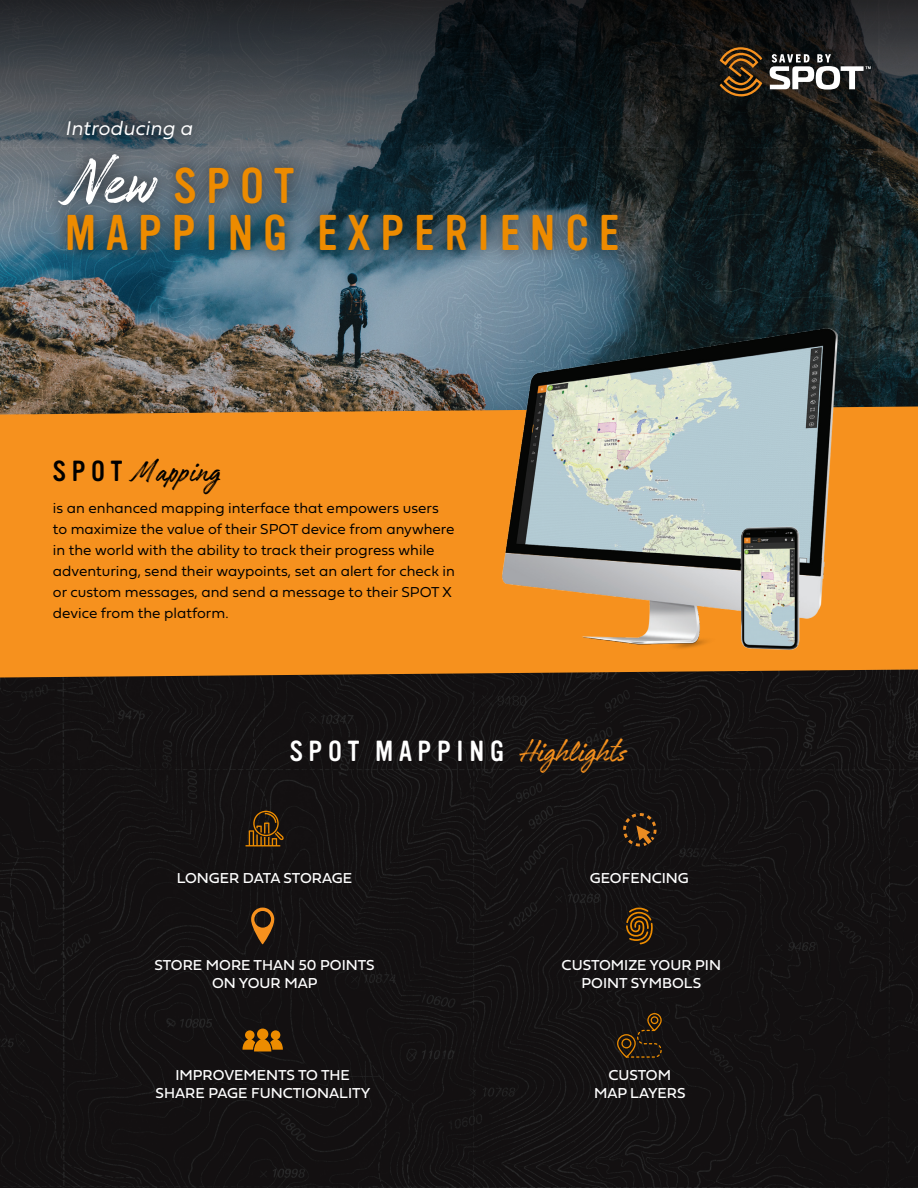
<style>
.page{position:relative;width:918px;height:1188px;background:#fff}
.page>*{position:absolute;margin:0;border:0;box-sizing:border-box;transform-origin:0 0}
.t1{font:49.2px "Vinyl OT";letter-spacing:.2em;color:#ed8b00}
.t2{font:34.5px "Authenia Textured";color:#000}
.t3{font:28.5px "Vinyl OT";letter-spacing:.2em;color:#fff}
.t4{font:italic 300 20.55px "Fieldwork";color:#fff}
.t5{font:15px/21px "Fieldwork Geo Light";color:#000}
.t6{font:15px "Fieldwork Geo Regular";color:#fff}
.s1{font-family:"Authenia Textured";font-size:76.5px;color:#fff}
.s2{font-family:"Vinyl OT";font-size:28.5px}
.s3{font-family:"Authenia Textured";font-size:34.5px;color:#f6911e}
</style>
<div class="page">
<div style="left:0;top:670px;width:918px;height:518px;background:#131011"></div>
<img style="left:0;top:259px;width:918px;height:148px">
<svg style="left:0;top:0;width:918px;height:259px;background:#23292c"></svg>
<div style="left:44px;top:106px;width:589px;height:160px;background:#231f20;opacity:.75"></div>
<div style="left:0;top:407px;width:918px;height:271px;background:#f6911e"></div>
<img style="left:500px;top:309px;width:349px;height:356px">
<svg style="left:720px;top:47px;width:42px;height:49px;background:#5c3c16"></svg>
<svg style="left:770px;top:54px;width:101px;height:36px"></svg>
<svg style="left:246px;top:811px;width:38px;height:35px"></svg>
<svg style="left:251px;top:908px;width:23px;height:36px"></svg>
<svg style="left:243px;top:1029px;width:40px;height:22px"></svg>
<svg style="left:626px;top:907px;width:27px;height:37px"></svg>
<svg style="left:623px;top:813px;width:34px;height:33px"></svg>
<img style="left:679px;top:523px;width:178px;height:133px">
<svg style="left:617px;top:1013px;width:45px;height:45px"></svg>
<p class="t4" style="left:65px;top:112px;width:129px">Introducing a</p>
<p class="t1" style="left:65px;top:159px;width:231px"><span class="s1">New</span> SPOT</p>
<p class="t1" style="left:65px;top:206px;width:556px">MAPPING EXPERIENCE</p>
<p class="t2" style="left:53px;top:454px;width:170px"><span class="s2">S P O T</span> Mapping</p>
<p class="t5" style="left:53px;top:497px;width:404px">is an enhanced mapping interface that empowers users to maximize the value of their SPOT device from anywhere in the world with the ability to track their progress while adventuring, send their waypoints, set an alert for check in or custom messages, and send a message to their SPOT X device from the platform.</p>
<p class="t3" style="left:290px;top:736px;width:338px">SPOT MAPPING <span class="s3">Highlights</span></p>
<p class="t6" style="left:177px;top:866px;width:177px">LONGER DATA STORAGE</p>
<p class="t6" style="left:590px;top:866px;width:100px">GEOFENCING</p>
<p class="t6" style="left:154px;top:953px;width:222px">STORE MORE THAN 50 POINTS</p>
<p class="t6" style="left:212px;top:971px;width:107px">ON YOUR MAP</p>
<p class="t6" style="left:562px;top:953px;width:161px">CUSTOMIZE YOUR PIN</p>
<p class="t6" style="left:582px;top:971px;width:121px">POINT SYMBOLS</p>
<p class="t6" style="left:175px;top:1063px;width:176px">IMPROVEMENTS TO THE</p>
<p class="t6" style="left:156px;top:1081px;width:216px">SHARE PAGE FUNCTIONALITY</p>
<p class="t6" style="left:609px;top:1063px;width:64px">CUSTOM</p>
<p class="t6" style="left:594px;top:1081px;width:93px">MAP LAYERS</p>
</div>
